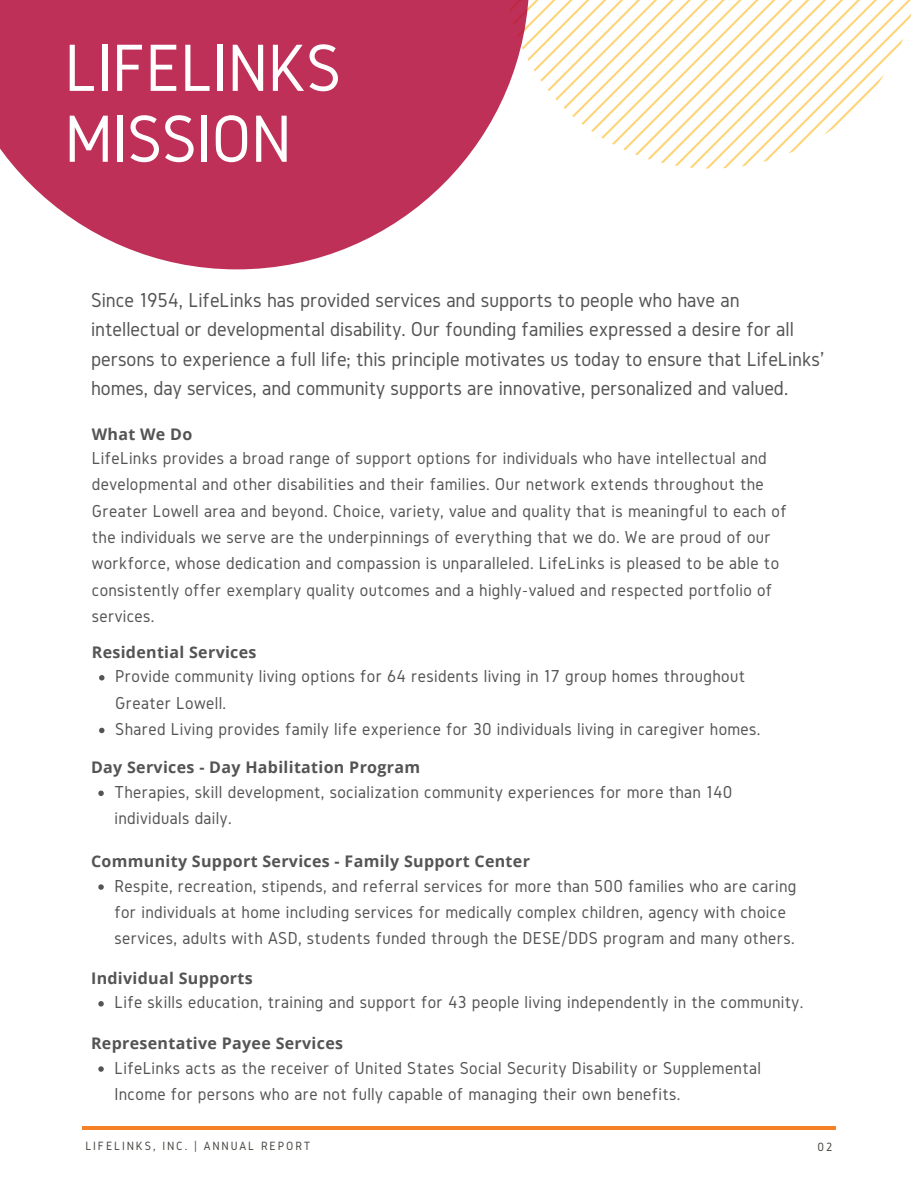
<style>
.page{position:relative;width:918px;height:1188px;background:#fff}
.page>*{position:absolute;margin:0;border:0;box-sizing:border-box;transform-origin:0 0}
.t1{font:69.3px "Gidole";letter-spacing:-.01em;color:#fff}
.t2{font:21px/29.2px "Gidole";color:#545454}
.t3{font:18px/26.4px "Gidole";letter-spacing:.02em;color:#545454}
.t4{font:700 16.05px "Open Sans";letter-spacing:.02em;color:#545454}
.t5{font:12.45px "Gidole";letter-spacing:.15em;color:#444440}
</style>
<div class="page">
<svg style="left:529px;top:0;width:383px;height:169px"></svg>
<hr style="left:82px;top:1126px;width:754px;height:3px;background:#f58025">
<svg style="left:0;top:0;width:529px;height:269px;fill:#be3058"></svg>
<svg style="left:99px;top:675px;width:6px;height:5px"></svg>
<svg style="left:99px;top:728px;width:6px;height:5px"></svg>
<svg style="left:98px;top:791px;width:6px;height:5px"></svg>
<svg style="left:98px;top:884px;width:6px;height:6px"></svg>
<svg style="left:98px;top:1001px;width:6px;height:6px"></svg>
<svg style="left:98px;top:1066px;width:6px;height:6px"></svg>
<p class="t1" style="left:65px;top:30px;width:278px">LIFELINKS</p>
<p class="t1" style="left:65px;top:101px;width:229px">MISSION</p>
<p class="t2" style="left:91px;top:285px;width:735px">Since 1954, LifeLinks has provided services and supports to people who have an intellectual or developmental disability. Our founding families expressed a desire for all persons to experience a full life; this principle motivates us today to ensure that LifeLinks' homes, day services, and community supports are innovative, personalized and valued.</p>
<p class="t4" style="left:92px;top:422px;width:102px">What We Do</p>
<p class="t3" style="left:92px;top:445px;width:696px">LifeLinks provides a broad range of support options for individuals who have intellectual and developmental and other disabilities and their families. Our network extends throughout the Greater Lowell area and beyond. Choice, variety, value and quality that is meaningful to each of the individuals we serve are the underpinnings of everything that we do. We are proud of our workforce, whose dedication and compassion is unparalleled. LifeLinks is pleased to be able to consistently offer exemplary quality outcomes and a highly-valued and respected portfolio of services.</p>
<p class="t4" style="left:92px;top:641px;width:166px">Residential Services</p>
<p class="t3" style="left:115px;top:663px;width:631px">Provide community living options for 64 residents living in 17 group homes throughout<br>Greater Lowell.</p>
<p class="t3" style="left:115px;top:716px;width:647px">Shared Living provides family life experience for 30 individuals living in caregiver homes.</p>
<p class="t4" style="left:91px;top:756px;width:331px">Day Services - Day Habilitation Program</p>
<p class="t3" style="left:114px;top:778px;width:620px">Therapies, skill development, socialization community experiences for more than 140 individuals daily.</p>
<p class="t4" style="left:91px;top:850px;width:440px">Community Support Services - Family Support Center</p>
<p class="t3" style="left:114px;top:872px;width:684px">Respite, recreation, stipends, and referral services for more than 500 families who are caring for individuals at home including services for medically complex children, agency with choice services, adults with ASD, students funded through the DESE/DDS program and many others.</p>
<p class="t4" style="left:91px;top:967px;width:163px">Individual Supports</p>
<p class="t3" style="left:114px;top:989px;width:690px">Life skills education, training and support for 43 people living independently in the community.</p>
<p class="t4" style="left:91px;top:1032px;width:254px">Representative Payee Services</p>
<p class="t3" style="left:114px;top:1054px;width:648px">LifeLinks acts as the receiver of United States Social Security Disability or Supplemental<br>Income for persons who are not fully capable of managing their own benefits.</p>
<p class="t5" style="left:85px;top:1139px;width:227px">LIFELINKS, INC. | ANNUAL REPORT</p>
<p class="t5" style="left:818px;top:1140px;width:16px">02</p>
</div>
